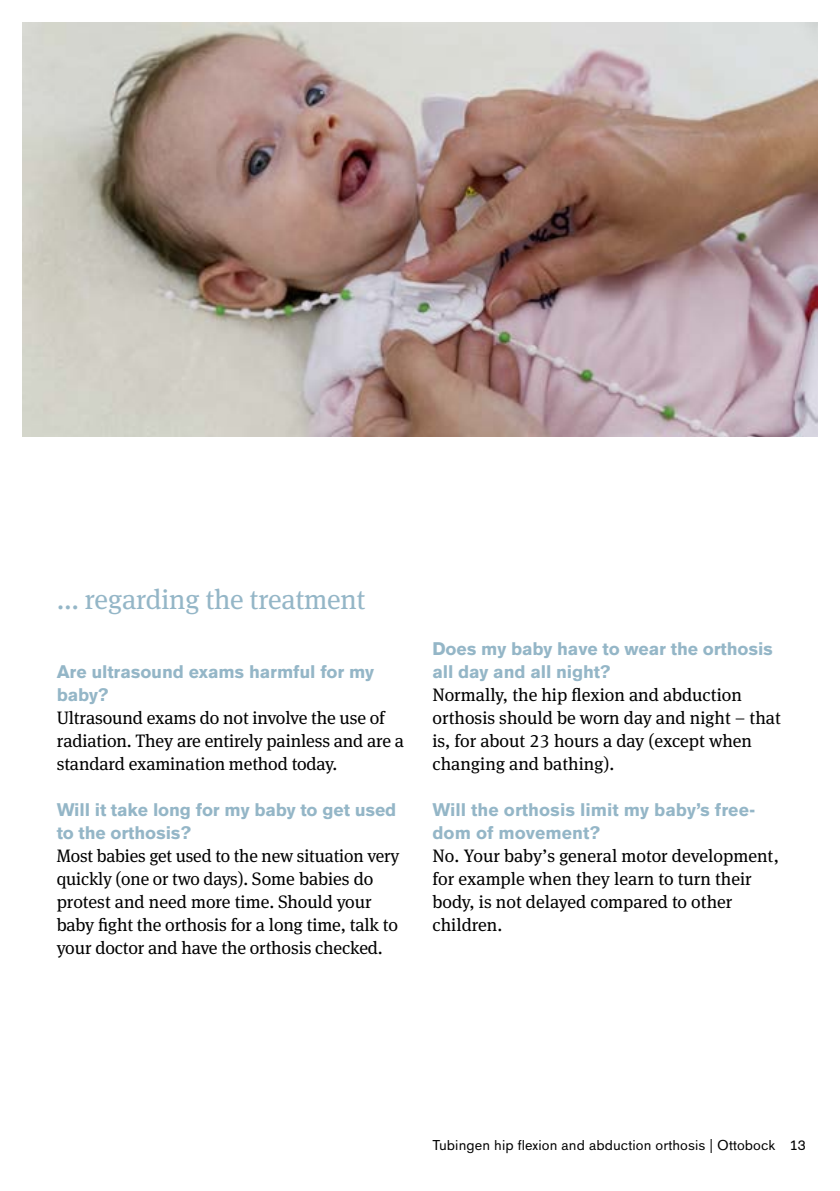
<style>
.page{position:relative;width:840px;height:1191px;background:#fff}
.page>*{position:absolute;margin:0;border:0;box-sizing:border-box;transform-origin:0 0}
.t1{font:28px "OBO Serif";letter-spacing:-.01em;color:#94b6c7}
.t2{font:18px/23px "OBO Serif";letter-spacing:-.01em;color:#000}
.t3{font:700 18px/23px "OBO Sans";letter-spacing:-.01em;color:#94b6c7}
.t4{font:14px "OBO Sans";letter-spacing:.005em;color:#000}
</style>
<div class="page">
<img style="left:23px;top:23px;width:793px;height:413px">
<h1 class="t1" style="left:57px;top:583px;width:310px">... regarding the treatment</h1>
<p class="t3" style="left:57px;top:660px;width:319px">Are ultrasound exams harmful for my baby?</p>
<p class="t2" style="left:57px;top:706px;width:348px">Ultrasound exams do not involve the use of radiation. They are entirely painless and are a standard examination method today.</p>
<p class="t3" style="left:57px;top:798px;width:341px">Will it take long for my baby to get used to the orthosis?</p>
<p class="t2" style="left:57px;top:844px;width:344px">Most babies get used to the new situation very quickly (one or two days). Some babies do protest and need more time. Should your baby fight the orthosis for a long time, talk to your doctor and have the orthosis checked.</p>
<p class="t3" style="left:432px;top:637px;width:342px">Does my baby have to wear the orthosis all day and all night?</p>
<p class="t2" style="left:432px;top:683px;width:350px">Normally, the hip flexion and abduction orthosis should be worn day and night – that is, for about 23 hours a day (except when changing and bathing).</p>
<p class="t3" style="left:432px;top:798px;width:324px">Will the orthosis limit my baby’s free&shy;dom of movement?</p>
<p class="t2" style="left:432px;top:844px;width:348px">No. Your baby’s general motor development, for example when they learn to turn their body, is not delayed compared to other children.</p>
<p class="t4" style="left:432px;top:1136px;width:374px">Tubingen hip flexion and abduction orthosis | Ottobock 13</p>
</div>
